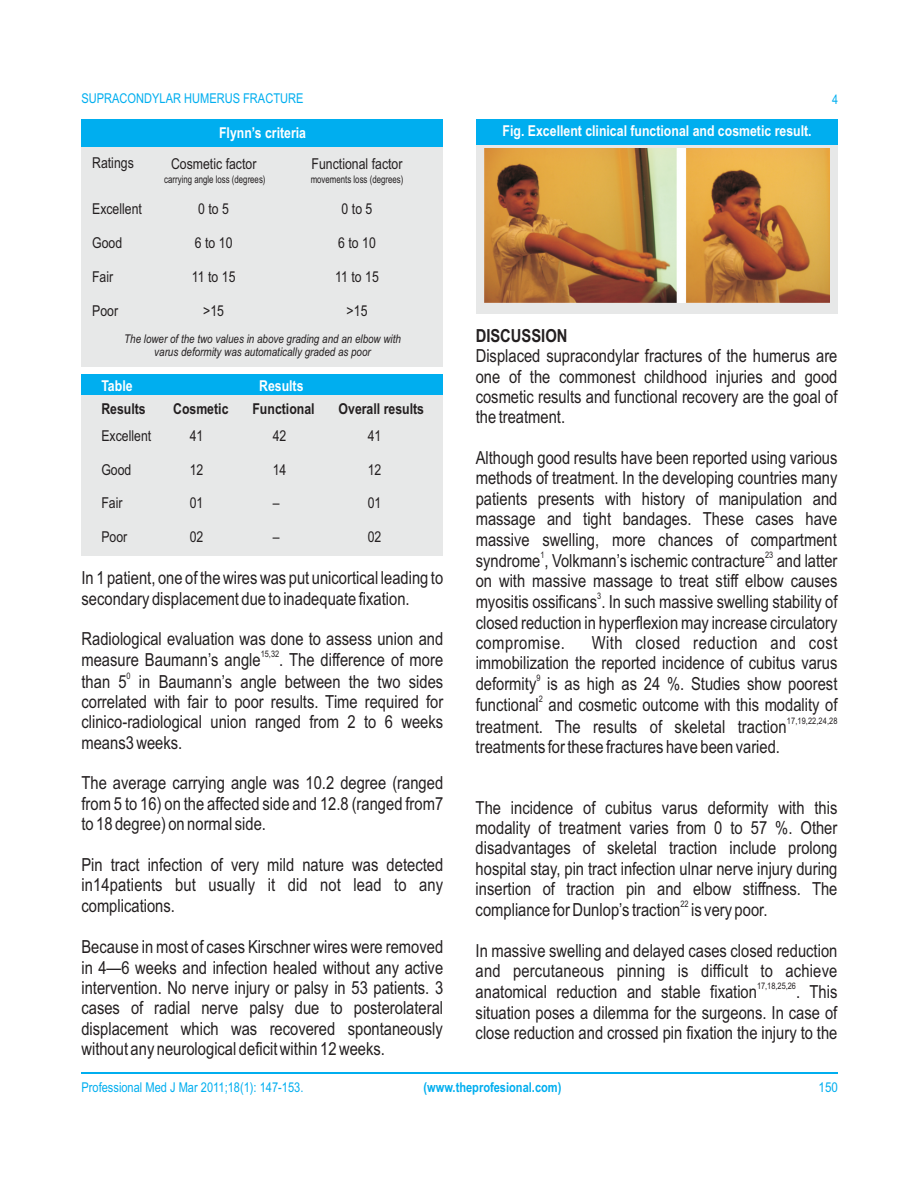
<style>
.page{position:relative;width:918px;height:1188px;background:#fff}
.page>*{position:absolute;margin:0;border:0;box-sizing:border-box;transform-origin:0 0}
.t1{font:18px/20.4px "Arial Narrow";color:#231f20}
.t2{font:18px "Arial Narrow";letter-spacing:.025em;color:#231f20}
.t3{font:700 18px "Arial Narrow";color:#231f20}
.t4{font:15px "Arial Narrow";color:#231f20}
.t5{font:700 15px "Arial Narrow";color:#fff}
.t6{font:700 15px "Arial Narrow";color:#231f20}
.t7{font:13.5px "Arial Narrow";color:#00aeef}
.t8{font:700 13.5px "Arial Narrow";color:#00aeef}
.t9{font:13.5px "Arial Narrow";color:#00aeef;scale:1.04 1}
.t10{font:13.2px "Arial Narrow";color:#00aeef}
.t11{font:italic 12px/13.5px "Arial Narrow";color:#231f20;text-align:center}
.t12{font:10.5px "Arial Narrow";color:#231f20;scale:.91 1}
.t13{font:9px "Arial Narrow";color:#231f20}
</style>
<div class="page">
<div style="left:82px;top:394px;width:361px;height:162px;background:#e7e8e8"></div>
<div style="left:82px;top:374px;width:361px;height:20px;background:#00aeef"></div>
<div style="left:82px;top:119px;width:361px;height:29px;background:#00aeef"></div>
<div style="left:82px;top:147px;width:361px;height:219px;background:#e7e8e8"></div>
<hr style="left:82px;top:1072px;width:756px;height:2px;background:#00aeef">
<div style="left:476px;top:119px;width:362px;height:195px;background:#e7e8e8"></div>
<img style="left:484px;top:149px;width:345px;height:153px">
<div style="left:476px;top:119px;width:362px;height:26px;background:#00aeef"></div>
<p class="t7" style="left:81px;top:93px;width:224px">SUPRACONDYLAR HUMERUS FRACTURE</p>
<p class="t10" style="left:832px;top:94px;width:8px">4</p>
<p class="t5" style="left:503px;top:125px;width:310px">Fig. Excellent clinical functional and cosmetic result.</p>
<p class="t5" style="left:219px;top:127px;width:89px">Flynn’s criteria</p>
<p class="t4" style="left:92px;top:157px;width:43px">Ratings</p>
<p class="t4" style="left:171px;top:158px;width:87px">Cosmetic factor</p>
<p class="t12" style="left:164px;top:175px;width:113px">carrying angle loss (degrees)</p>
<p class="t4" style="left:312px;top:158px;width:92px">Functional factor</p>
<p class="t12" style="left:311px;top:175px;width:103px">movements loss (degrees)</p>
<p class="t4" style="left:92px;top:203px;width:51px">Excellent</p>
<p class="t4" style="left:198px;top:203px;width:32px">0 to 5</p>
<p class="t4" style="left:342px;top:203px;width:32px">0 to 5</p>
<p class="t4" style="left:92px;top:237px;width:32px">Good</p>
<p class="t4" style="left:92px;top:271px;width:23px">Fair</p>
<p class="t4" style="left:92px;top:305px;width:27px">Poor</p>
<p class="t4" style="left:195px;top:237px;width:39px">6 to 10</p>
<p class="t4" style="left:192px;top:271px;width:45px">11 to 15</p>
<p class="t4" style="left:203px;top:305px;width:22px">&gt;15</p>
<p class="t4" style="left:338px;top:237px;width:39px">6 to 10</p>
<p class="t4" style="left:335px;top:271px;width:45px">11 to 15</p>
<p class="t4" style="left:347px;top:305px;width:22px">&gt;15</p>
<p class="t3" style="left:476px;top:329px;width:93px">DISCUSSION</p>
<p class="t1" style="left:476px;top:347px;width:363px;text-align:justify">Displaced supracondylar fractures of the humerus are one of the commonest childhood injuries and good cosmetic results and functional recovery are the goal of the treatment.</p>
<p class="t1" style="left:476px;top:449px;width:363px;text-align:justify">Although good results have been reported using various methods of treatment. In the developing countries many patients presents with history of manipulation and massage and tight bandages. These cases have massive swelling, more chances of compartment</p>
<p class="t13" style="left:541px;top:551px;width:6px">1</p>
<p class="t13" style="left:765px;top:551px;width:10px">23</p>
<p class="t11" style="left:124px;top:333px;width:278px">The lower of the two values in above grading and an elbow with varus deformity was automatically graded as poor</p>
<p class="t5" style="left:101px;top:380px;width:33px">Table</p>
<p class="t5" style="left:259px;top:380px;width:46px">Results</p>
<p class="t6" style="left:101px;top:404px;width:46px">Results</p>
<p class="t6" style="left:173px;top:404px;width:57px">Cosmetic</p>
<p class="t6" style="left:252px;top:404px;width:64px">Functional</p>
<p class="t6" style="left:339px;top:404px;width:87px">Overall results</p>
<p class="t4" style="left:190px;top:430px;width:15px">41</p>
<p class="t4" style="left:190px;top:464px;width:15px">12</p>
<p class="t4" style="left:190px;top:498px;width:15px">01</p>
<p class="t4" style="left:190px;top:532px;width:15px">02</p>
<p class="t4" style="left:273px;top:430px;width:15px">42</p>
<p class="t4" style="left:273px;top:464px;width:15px">14</p>
<p class="t4" style="left:273px;top:498px;width:8px">–</p>
<p class="t4" style="left:273px;top:532px;width:8px">–</p>
<p class="t4" style="left:368px;top:430px;width:15px">41</p>
<p class="t4" style="left:368px;top:464px;width:15px">12</p>
<p class="t4" style="left:368px;top:498px;width:15px">01</p>
<p class="t4" style="left:368px;top:532px;width:15px">02</p>
<p class="t4" style="left:101px;top:430px;width:51px">Excellent</p>
<p class="t4" style="left:101px;top:464px;width:32px">Good</p>
<p class="t4" style="left:101px;top:498px;width:23px">Fair</p>
<p class="t4" style="left:101px;top:532px;width:27px">Poor</p>
<p class="t1" style="left:476px;top:552px;width:363px">syndrome , Volkmann’s ischemic contracture and latter</p>
<p class="t1" style="left:82px;top:569px;width:363px">In 1 patient, one of the wires was put unicortical leading to</p>
<p class="t1" style="left:476px;top:572px;width:363px">on with massive massage to treat stiff elbow causes</p>
<p class="t13" style="left:597px;top:593px;width:6px">3</p>
<p class="t1" style="left:82px;top:590px;width:330px">secondary displacement due to inadequate fixation.</p>
<p class="t1" style="left:476px;top:593px;width:363px">myositis ossificans . In such massive swelling stability of closed reduction in hyperflexion may increase circulatory</p>
<p class="t1" style="left:81px;top:630px;width:363px">Radiological evaluation was done to assess union and</p>
<p class="t2" style="left:476px;top:636px;width:91px">compromise.</p>
<p class="t2" style="left:592px;top:636px;width:247px">With closed reduction and cost</p>
<p class="t13" style="left:261px;top:651px;width:20px">15,32</p>
<p class="t1" style="left:81px;top:652px;width:363px">measure Baumann’s angle . The difference of more</p>
<p class="t1" style="left:476px;top:654px;width:363px">immobilization the reported incidence of cubitus varus</p>
<p class="t13" style="left:127px;top:672px;width:6px">0</p>
<p class="t13" style="left:536px;top:675px;width:6px">9</p>
<p class="t1" style="left:81px;top:673px;width:363px">than 5 in Baumann’s angle between the two sides</p>
<p class="t1" style="left:476px;top:676px;width:363px">deformity is as high as 24 %. Studies show poorest</p>
<p class="t13" style="left:539px;top:696px;width:6px">2</p>
<p class="t1" style="left:81px;top:693px;width:363px">correlated with fair to poor results. Time required for</p>
<p class="t1" style="left:476px;top:697px;width:363px">functional and cosmetic outcome with this modality of</p>
<p class="t13" style="left:787px;top:717px;width:52px">17,19,22,24,28</p>
<p class="t1" style="left:81px;top:713px;width:363px">clinico-radiological union ranged from 2 to 6 weeks</p>
<p class="t1" style="left:476px;top:718px;width:313px">treatment. The results of skeletal traction</p>
<p class="t1" style="left:81px;top:734px;width:102px">means3 weeks.</p>
<p class="t1" style="left:476px;top:738px;width:306px">treatments for these fractures have been varied.</p>
<p class="t1" style="left:81px;top:775px;width:363px">The average carrying angle was 10.2 degree (ranged from 5 to 16) on the affected side and 12.8 (ranged from7</p>
<p class="t1" style="left:476px;top:799px;width:363px">The incidence of cubitus varus deformity with this</p>
<p class="t1" style="left:81px;top:815px;width:186px">to 18 degree) on normal side.</p>
<p class="t1" style="left:476px;top:819px;width:363px">modality of treatment varies from 0 to 57 %. Other disadvantages of skeletal traction include prolong</p>
<p class="t1" style="left:81px;top:856px;width:363px">Pin tract infection of very mild nature was detected</p>
<p class="t1" style="left:476px;top:860px;width:363px">hospital stay, pin tract infection ulnar nerve injury during</p>
<p class="t1" style="left:81px;top:876px;width:363px">in14patients but usually it did not lead to any</p>
<p class="t1" style="left:476px;top:880px;width:363px">insertion of traction pin and elbow stiffness. The</p>
<p class="t13" style="left:680px;top:901px;width:10px">22</p>
<p class="t1" style="left:81px;top:897px;width:95px">complications.</p>
<p class="t1" style="left:476px;top:901px;width:293px">compliance for Dunlop’s traction is very poor.</p>
<p class="t1" style="left:81px;top:938px;width:363px">Because in most of cases Kirschner wires were removed</p>
<p class="t1" style="left:476px;top:942px;width:363px">In massive swelling and delayed cases closed reduction</p>
<p class="t1" style="left:81px;top:959px;width:363px">in 4—6 weeks and infection healed without any active</p>
<p class="t1" style="left:476px;top:962px;width:363px">and percutaneous pinning is difficult to achieve</p>
<p class="t13" style="left:757px;top:983px;width:40px">17,18,25,26</p>
<p class="t1" style="left:81px;top:979px;width:363px">intervention. No nerve injury or palsy in 53 patients. 3</p>
<p class="t1" style="left:476px;top:984px;width:283px">anatomical reduction and stable fixation</p>
<p class="t1" style="left:796px;top:984px;width:43px">. This</p>
<p class="t1" style="left:81px;top:999px;width:363px">cases of radial nerve palsy due to posterolateral</p>
<p class="t1" style="left:476px;top:1004px;width:363px">situation poses a dilemma for the surgeons. In case of</p>
<p class="t1" style="left:81px;top:1020px;width:363px">displacement which was recovered spontaneously</p>
<p class="t1" style="left:476px;top:1024px;width:363px">close reduction and crossed pin fixation the injury to the</p>
<p class="t1" style="left:81px;top:1040px;width:305px">without any neurological deficit within 12 weeks.</p>
<p class="t7" style="left:82px;top:1082px;width:223px">Professional Med J Mar 2011;18(1): 147-153.</p>
<p class="t8" style="left:424px;top:1082px;width:140px">(www.theprofesional.com)</p>
<p class="t9" style="left:819px;top:1082px;width:20px">150</p>
</div>
